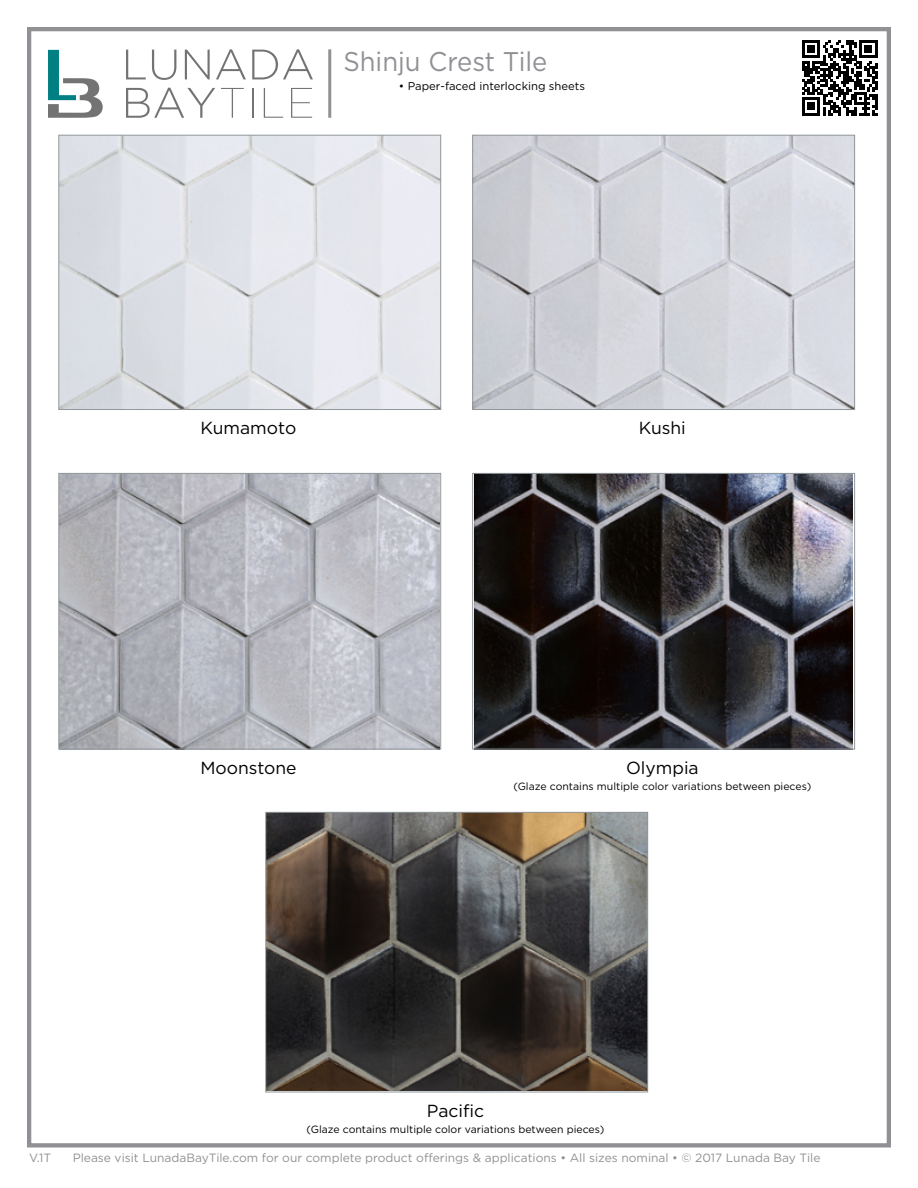
<style>
.page{position:relative;width:918px;height:1188px;background:#fff}
.page>*{position:absolute;margin:0;border:0;box-sizing:border-box;transform-origin:0 0}
.t1{font:27px "Gotham";color:#919195;scale:.95 1}
.t2{font:17.4px "Gotham";color:#000}
.t3{font:12px "Gotham";color:#919195}
.t4{font:11.25px "Gotham";color:#000}
.t5{font:10.5px "Gotham";color:#000}
</style>
<div class="page">
<div style="left:27px;top:27px;width:864px;height:1120px;border:4px solid #919195"></div>
<svg style="left:126px;top:50px;width:20px;height:29px"></svg>
<svg style="left:152px;top:50px;width:24px;height:30px"></svg>
<svg style="left:185px;top:50px;width:25px;height:29px"></svg>
<svg style="left:216px;top:49px;width:30px;height:30px"></svg>
<svg style="left:252px;top:49px;width:61px;height:30px"></svg>
<svg style="left:126px;top:88px;width:89px;height:30px"></svg>
<svg style="left:221px;top:88px;width:23px;height:30px"></svg>
<hr style="left:252px;top:88px;width:1px;height:30px;background:#737373">
<svg style="left:264px;top:88px;width:19px;height:30px"></svg>
<svg style="left:291px;top:88px;width:21px;height:30px"></svg>
<svg style="left:48px;top:50px;width:55px;height:68px"></svg>
<hr style="left:328px;top:49px;width:3px;height:69px;background:#919195">
<img style="left:268px;top:814px;width:378px;height:276px">
<div style="left:266px;top:812px;width:382px;height:280px;border:1px solid #909699"></div>
<img style="left:475px;top:475px;width:378px;height:272px">
<div style="left:473px;top:473px;width:382px;height:276px;border:1px solid #909699"></div>
<img style="left:61px;top:475px;width:378px;height:272px">
<div style="left:59px;top:473px;width:382px;height:276px;border:1px solid #92989b"></div>
<img style="left:475px;top:137px;width:378px;height:271px">
<div style="left:473px;top:135px;width:382px;height:275px;border:1px solid #909699"></div>
<img style="left:61px;top:137px;width:378px;height:271px">
<div style="left:59px;top:135px;width:382px;height:275px;border:1px solid #92989b"></div>
<svg style="left:802px;top:40px;width:75px;height:75px"></svg>
<h1 class="t1" style="left:343px;top:44px;width:216px">Shinju Crest Tile</h1>
<p class="t4" style="left:399px;top:79px;width:188px">• Paper-faced interlocking sheets</p>
<h2 class="t2" style="left:201px;top:417px;width:97px">Kumamoto</h2>
<h2 class="t2" style="left:639px;top:417px;width:49px">Kushi</h2>
<h2 class="t2" style="left:200px;top:757px;width:98px">Moonstone</h2>
<h2 class="t2" style="left:626px;top:757px;width:74px">Olympia</h2>
<p class="t5" style="left:514px;top:779px;width:299px">(Glaze contains multiple color variations between pieces)</p>
<h2 class="t2" style="left:427px;top:1100px;width:59px">Pacific</h2>
<p class="t5" style="left:307px;top:1122px;width:299px">(Glaze contains multiple color variations between pieces)</p>
<p class="t3" style="left:29px;top:1150px;width:23px">V.1T</p>
<p class="t3" style="left:73px;top:1150px;width:749px">Please visit LunadaBayTile.com for our complete product offerings &amp; applications • All sizes nominal • © 2017 Lunada Bay Tile</p>
</div>
